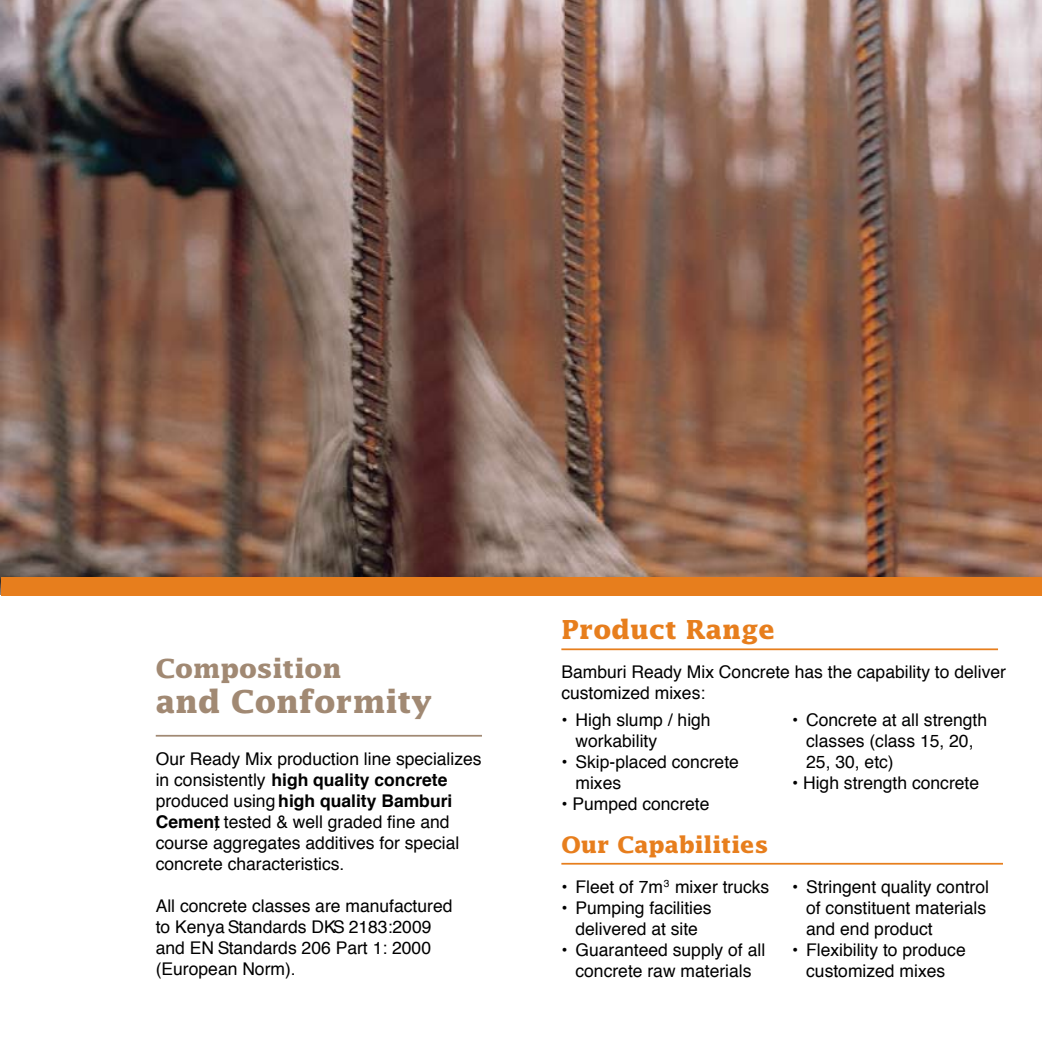
<style>
.page{position:relative;width:1042px;height:1042px;background:#fff}
.page>*{position:absolute;margin:0;border:0;box-sizing:border-box;transform-origin:0 0}
.t1{font:700 31.5px "Lucida";color:#a18973}
.t2{font:700 26.25px "Lucida";color:#e77e1d}
.t3{font:700 26.25px "Lucida";color:#a18973}
.t4{font:700 22.75px "Lucida";color:#e77e1d}
.t5{font:17.5px/21px "Helvetica";color:#000}
.s1{font-weight:700}
</style>
<div class="page">
<img style="left:1px;top:0;width:1041px;height:577px">
<div style="left:1px;top:577px;width:1041px;height:19px;background:#e77e1d"></div>
<hr style="left:156px;top:735px;width:326px;height:1px;background:#a18973">
<hr style="left:561px;top:648px;width:437px;height:2px;background:#e77e1d">
<hr style="left:561px;top:863px;width:442px;height:1px;background:#e77e1d">
<h2 class="t3" style="left:156px;top:653px;width:187px">Composition</h2>
<h1 class="t1" style="left:156px;top:682px;width:278px">and Conformity</h1>
<p class="t5" style="left:156px;top:749px;width:327px">Our Ready Mix production line specializes in consistently <span class="s1">high quality concrete </span>produced using <span class="s1">high quality Bamburi Cement</span>, tested &amp; well graded fine and course aggregates additives for special concrete characteristics.</p>
<p class="t5" style="left:156px;top:896px;width:298px">All concrete classes are manufactured to Kenya Standards DKS 2183:2009 and EN Standards 206 Part 1: 2000 (European Norm).</p>
<h2 class="t2" style="left:561px;top:614px;width:216px">Product Range</h2>
<p class="t5" style="left:561px;top:661px;width:446px">Bamburi Ready Mix Concrete has the capability to deliver customized mixes:</p>
<p class="t5" style="left:575px;top:710px;width:137px;text-indent:-14px">• High slump / high workability</p>
<p class="t5" style="left:575px;top:752px;width:165px;text-indent:-14px">• Skip-placed concrete mixes</p>
<p class="t5" style="left:561px;top:794px;width:150px">• Pumped concrete</p>
<h3 class="t4" style="left:561px;top:831px;width:208px">Our Capabilities</h3>
<p class="t5" style="left:561px;top:877px;width:209px">• Fleet of 7m<sup>3</sup> mixer trucks</p>
<p class="t5" style="left:561px;top:898px;width:152px;text-align:center">• Pumping facilities delivered at site</p>
<p class="t5" style="left:561px;top:940px;width:205px;text-align:center">• Guaranteed supply of all concrete raw materials</p>
<p class="t5" style="left:806px;top:710px;width:182px;text-indent:-14px">• Concrete at all strength classes (class 15, 20,<br>25, 30, etc)</p>
<p class="t5" style="left:792px;top:773px;width:188px">• High strength concrete</p>
<p class="t5" style="left:806px;top:877px;width:184px;text-indent:-14px">• Stringent quality control of constituent materials and end product</p>
<p class="t5" style="left:792px;top:940px;width:175px;text-align:center">• Flexibility to produce customized mixes</p>
</div>
